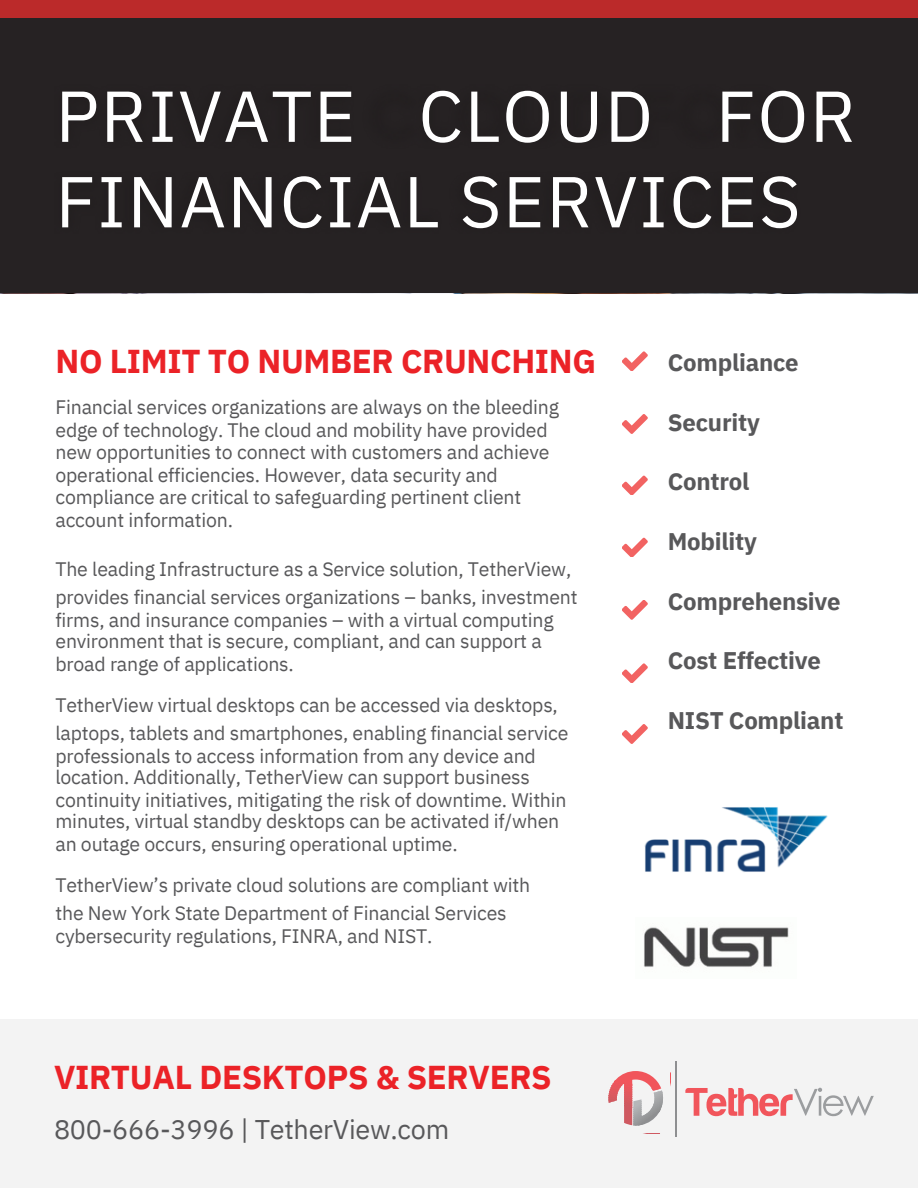
<style>
.page{position:relative;width:918px;height:1188px;background:#fff}
.page>*{position:absolute;margin:0;border:0;box-sizing:border-box;transform-origin:0 0}
.t1{font:72px/85.5px "IBM Plex Sans";letter-spacing:.02em;color:#fff}
.t2{font:700 33px "IBM Plex Sans";letter-spacing:-.01em;color:#eb2227}
.t3{font:27px "IBM Plex Sans";letter-spacing:-.01em;color:#58585a}
.t4{font:700 24px "IBM Plex Sans";letter-spacing:-.01em;color:#58585a}
.t5{font:19.5px/21.9px "IBM Plex Sans";letter-spacing:-.01em;color:#58585a}
</style>
<div class="page">
<div style="left:0;top:0;width:918px;height:293px;background:#262223"></div>
<svg style="left:622px;top:351px;width:25px;height:20px"></svg>
<svg style="left:622px;top:414px;width:25px;height:20px"></svg>
<svg style="left:622px;top:476px;width:25px;height:19px"></svg>
<svg style="left:622px;top:538px;width:25px;height:19px"></svg>
<svg style="left:622px;top:600px;width:25px;height:19px"></svg>
<svg style="left:622px;top:663px;width:25px;height:20px"></svg>
<svg style="left:622px;top:724px;width:25px;height:20px"></svg>
<div style="left:0;top:0;width:918px;height:18px;background:#bb2a2a"></div>
<div style="left:0;top:1019px;width:918px;height:169px;background:#efeff0"></div>
<svg style="left:685px;top:1088px;width:189px;height:28px"></svg>
<svg style="left:608px;top:1071px;width:63px;height:63px"></svg>
<hr style="left:675px;top:1061px;width:2px;height:76px;background:#68696c">
<img style="left:643px;top:927px;width:146px;height:40px">
<img style="left:644px;top:807px;width:184px;height:65px">
<h1 class="t1" style="left:55px;top:72px;width:802px">PRIVATE CLOUD FOR<br>FINANCIAL SERVICES</h1>
<h2 class="t2" style="left:55px;top:340px;width:542px">NO LIMIT TO NUMBER CRUNCHING</h2>
<p class="t5" style="left:55px;top:396px;width:505px;line-height:22.5px">Financial services organizations are always on the bleeding edge of technology. The cloud and mobility have provided new opportunities to connect with customers and achieve operational efficiencies. However, data security and compliance are critical to safeguarding pertinent client account information.</p>
<p class="t5" style="left:55px;top:555px;width:524px;line-height:28.2px">The leading Infrastructure as a Service solution, TetherView, provides financial services organizations – banks, investment</p>
<p class="t5" style="left:55px;top:608px;width:500px">firms, and insurance companies – with a virtual computing environment that is secure, compliant, and can support a broad range of applications.</p>
<p class="t5" style="left:55px;top:691px;width:514px;line-height:28.2px">TetherView virtual desktops can be accessed via desktops, laptops, tablets and smartphones, enabling financial service</p>
<p class="t5" style="left:55px;top:745px;width:513px">professionals to access information from any device and location. Additionally, TetherView can support business continuity initiatives, mitigating the risk of downtime. Within minutes, virtual standby desktops can be activated if/when an outage occurs, ensuring operational uptime.</p>
<p class="t5" style="left:55px;top:871px;width:476px;line-height:28.2px">TetherView’s private cloud solutions are compliant with the New York State Department of Financial Services</p>
<p class="t5" style="left:55px;top:925px;width:378px">cybersecurity regulations, FINRA, and NIST.</p>
<h2 class="t2" style="left:54px;top:1055px;width:499px">VIRTUAL DESKTOPS &amp; SERVERS</h2>
<h3 class="t3" style="left:54px;top:1112px;width:397px">800-666-3996 | TetherView.com</h3>
<p class="t4" style="left:668px;top:347px;width:133px">Compliance</p>
<p class="t4" style="left:668px;top:406px;width:94px">Security</p>
<p class="t4" style="left:668px;top:466px;width:83px">Control</p>
<p class="t4" style="left:668px;top:525px;width:91px">Mobility</p>
<p class="t4" style="left:668px;top:585px;width:174px">Comprehensive</p>
<p class="t4" style="left:668px;top:645px;width:155px">Cost Effective</p>
<p class="t4" style="left:668px;top:704px;width:177px">NIST Compliant</p>
</div>
